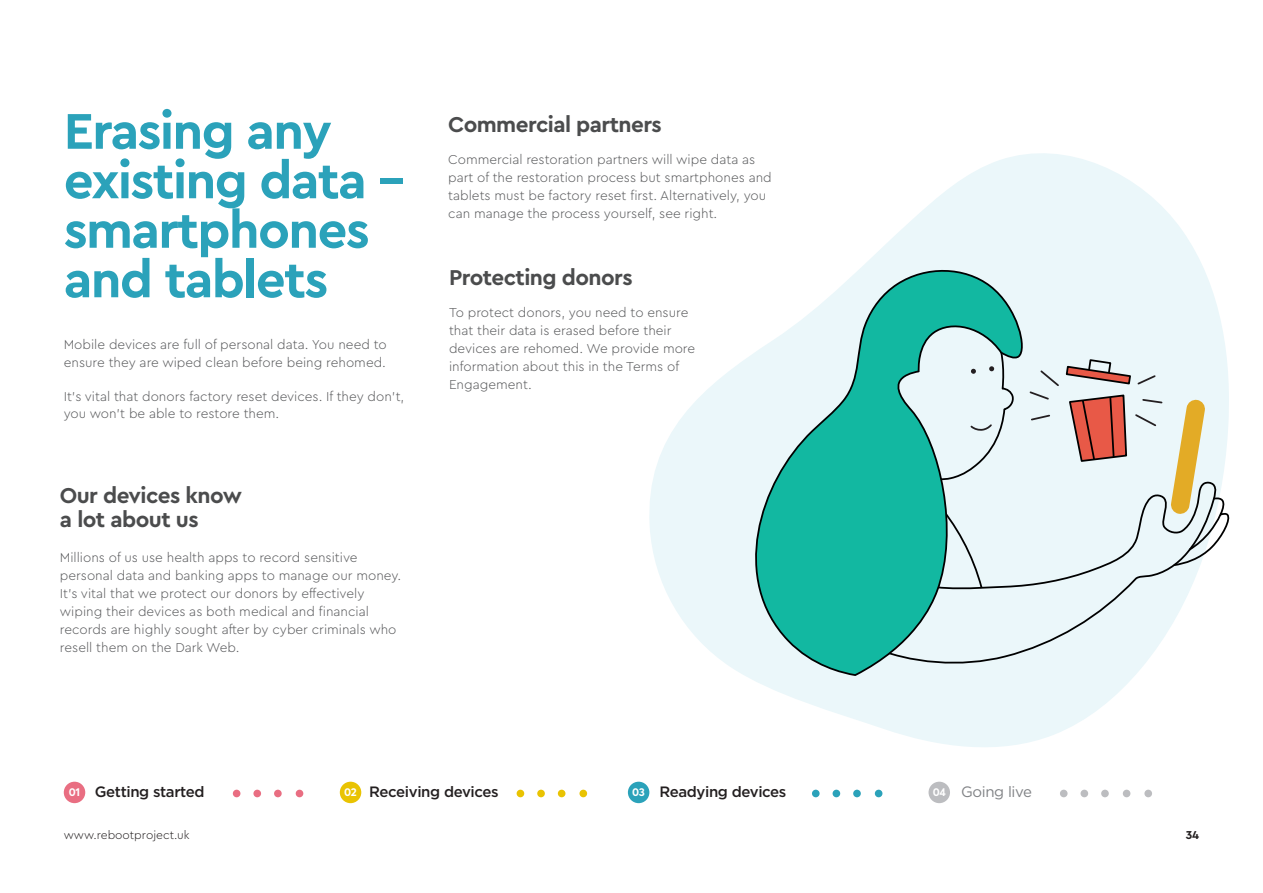
<style>
.page{position:relative;width:1263px;height:893px;background:#fff}
.page>*{position:absolute;margin:0;border:0;box-sizing:border-box;transform-origin:0 0}
.t1{font:700 52.5px/49.5px "Cera Pro";letter-spacing:-.03em;color:#2ba2ba}
.t2{font:700 22.5px "Cera Pro";letter-spacing:-.025em;color:#4b4c4d}
.t3{font:500 15px "Gotham";letter-spacing:-.025em;color:#231f20}
.t4{font:15px "Gotham";letter-spacing:-.025em;color:#808285}
.t5{font:300 13.5px/18px "Cera Pro";color:#57585a}
.t6{font:300 12px "Cera Pro";color:#231f20}
.t7{font:700 12px "Cera Pro";color:#231f20}
.t8{font:700 11.25px "Averta Std";letter-spacing:-.035em;color:#fff}
</style>
<div class="page">
<svg style="left:649px;top:153px;width:580px;height:594px"></svg>
<svg style="left:782px;top:285px;width:435px;height:393px;background:#e9f4f6"></svg>
<svg style="left:730px;top:264px;width:300px;height:413px;background:#8fd9d1"></svg>
<svg style="left:969px;top:423px;width:24px;height:8px"></svg>
<svg style="left:1170px;top:399px;width:60px;height:168px;background:#dedac1"></svg>
<svg style="left:1028px;top:358px;width:135px;height:105px;background:#d7c2c1"></svg>
<div style="left:64px;top:782px;width:21px;height:21px;background:#e96e82;border-radius:50%"></div>
<div style="left:340px;top:782px;width:21px;height:21px;background:#e9c302;border-radius:50%"></div>
<div style="left:628px;top:782px;width:21px;height:21px;background:#2ba2ba;border-radius:50%"></div>
<div style="left:928px;top:782px;width:22px;height:21px;background:#bcbdc0;border-radius:50%"></div>
<div style="left:233px;top:790px;width:7px;height:7px;background:#e96e82;border-radius:50%"></div>
<div style="left:517px;top:790px;width:7px;height:7px;background:#e9c302;border-radius:50%"></div>
<div style="left:812px;top:790px;width:7px;height:7px;background:#2ba2ba;border-radius:50%"></div>
<div style="left:1060px;top:790px;width:7px;height:7px;background:#bcbdc0;border-radius:50%"></div>
<div style="left:253px;top:790px;width:8px;height:7px;background:#e96e82;border-radius:50%"></div>
<div style="left:537px;top:790px;width:8px;height:7px;background:#e9c302;border-radius:50%"></div>
<div style="left:832px;top:790px;width:8px;height:7px;background:#2ba2ba;border-radius:50%"></div>
<div style="left:1080px;top:790px;width:8px;height:7px;background:#bcbdc0;border-radius:50%"></div>
<div style="left:274px;top:790px;width:8px;height:7px;background:#e96e82;border-radius:50%"></div>
<div style="left:558px;top:790px;width:7px;height:7px;background:#e9c302;border-radius:50%"></div>
<div style="left:853px;top:790px;width:8px;height:7px;background:#2ba2ba;border-radius:50%"></div>
<div style="left:1101px;top:790px;width:8px;height:7px;background:#bcbdc0;border-radius:50%"></div>
<div style="left:296px;top:790px;width:7px;height:7px;background:#e96e82;border-radius:50%"></div>
<div style="left:579px;top:790px;width:8px;height:7px;background:#e9c302;border-radius:50%"></div>
<div style="left:875px;top:790px;width:7px;height:7px;background:#2ba2ba;border-radius:50%"></div>
<div style="left:1123px;top:790px;width:7px;height:7px;background:#bcbdc0;border-radius:50%"></div>
<div style="left:1144px;top:790px;width:8px;height:7px;background:#bcbdc0;border-radius:50%"></div>
<p class="t1" style="left:64px;top:104px;width:342px">Erasing any existing data - smartphones and tablets</p>
<p class="t5" style="left:64px;top:336px;width:324px;line-height:17.2px">Mobile devices are full of personal data. You need to ensure they are wiped clean before being rehomed.</p>
<p class="t5" style="left:64px;top:387px;width:342px;line-height:17.2px">It’s vital that donors factory reset devices. If they don’t, you won’t be able to restore them.</p>
<p class="t2" style="left:60px;top:481px;width:184px">Our devices know</p>
<p class="t2" style="left:60px;top:505px;width:140px">a lot about us</p>
<p class="t5" style="left:60px;top:547px;width:343px">Millions of us use health apps to record sensitive personal data and banking apps to manage our money.<br>It’s vital that we protect our donors by effectively wiping their devices as both medical and financial records are highly sought after by cyber criminals who resell them on the Dark Web.</p>
<p class="t2" style="left:448px;top:110px;width:215px">Commercial partners</p>
<p class="t5" style="left:448px;top:150px;width:325px">Commercial restoration partners will wipe data as part of the restoration process but smartphones and tablets must be factory reset first. Alternatively, you can manage the process yourself, see right.</p>
<p class="t2" style="left:449px;top:263px;width:185px">Protecting donors</p>
<p class="t5" style="left:449px;top:303px;width:248px">To protect donors, you need to ensure that their data is erased before their devices are rehomed. We provide more information about this in the Terms of<br>Engagement.</p>
<p class="t8" style="left:69px;top:784px;width:13px">01</p>
<p class="t3" style="left:95px;top:782px;width:111px">Getting started</p>
<p class="t8" style="left:344px;top:784px;width:14px">02</p>
<p class="t3" style="left:369px;top:782px;width:131px">Receiving devices</p>
<p class="t8" style="left:632px;top:784px;width:14px">03</p>
<p class="t3" style="left:659px;top:782px;width:128px">Readying devices</p>
<p class="t8" style="left:933px;top:784px;width:15px">04</p>
<p class="t4" style="left:961px;top:782px;width:72px">Going live</p>
<p class="t6" style="left:64px;top:827px;width:127px">www.rebootproject.uk</p>
<p class="t7" style="left:1186px;top:827px;width:15px">34</p>
</div>
